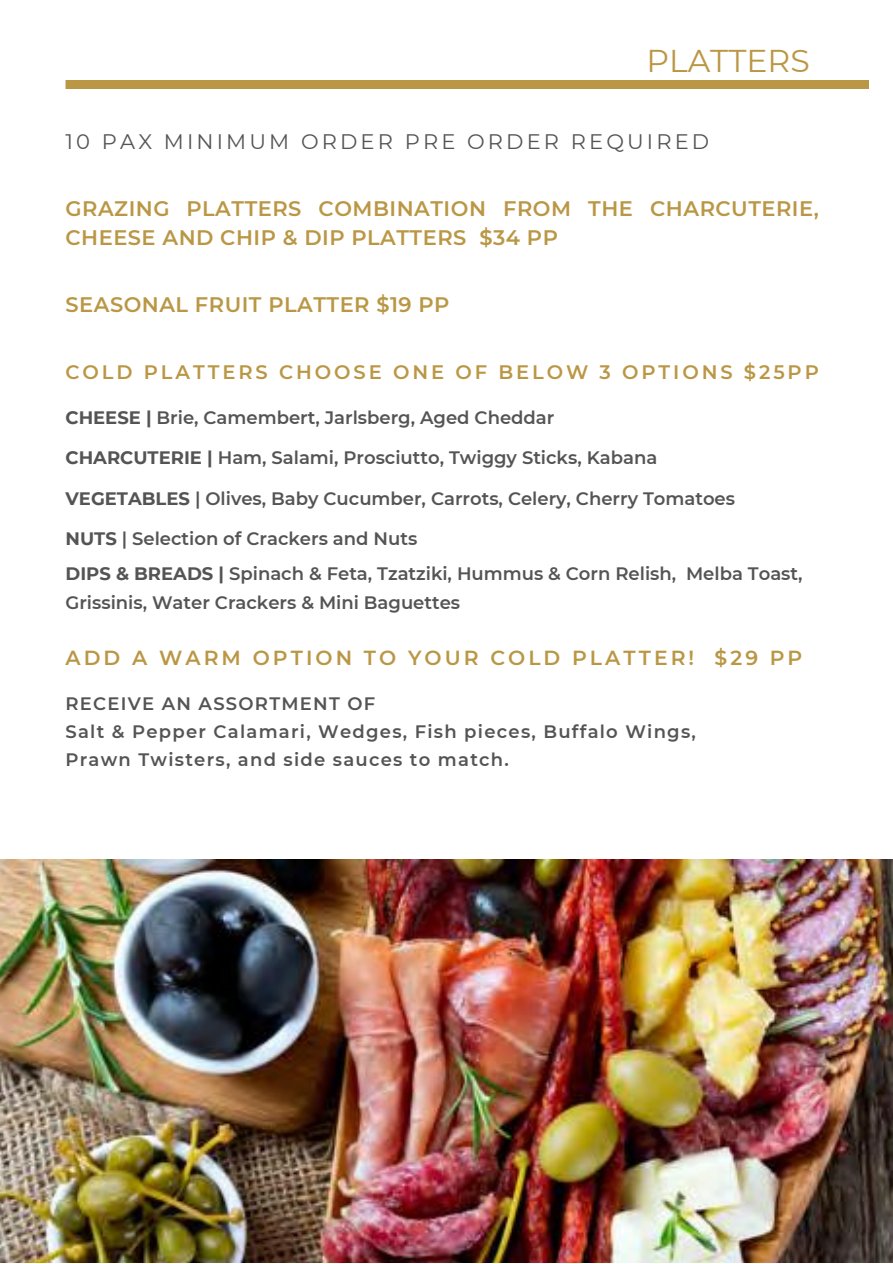
<style>
.page{position:relative;width:893px;height:1264px;background:#fff}
.page>*{position:absolute;margin:0;border:0;box-sizing:border-box;transform-origin:0 0}
.t1{font:31.5px "Montserrat";color:#ba9745}
.t2{font:600 21px/29.2px "Montserrat";letter-spacing:.025em;color:#ba9745}
.t3{font:21px "Montserrat";letter-spacing:.15em;color:#545454}
.t4{font:600 20.25px "Montserrat";letter-spacing:.15em;color:#ba9745}
.t5{font:600 19.5px "Montserrat";letter-spacing:.15em;color:#ba9745}
.t6{font:600 18px/34.8px "Montserrat";color:#545454}
.t7{font:600 18px/28px "Montserrat";letter-spacing:.07em;color:#545454}
.s1{font-weight:700}
</style>
<div class="page">
<img style="left:0;top:859px;width:892px;height:403px">
<div style="left:65px;top:80px;width:804px;height:9px;background:#ba9745"></div>
<h1 class="t1" style="left:646px;top:41px;width:165px">PLATTERS</h1>
<p class="t3" style="left:65px;top:129px;width:645px">10 PAX MINIMUM ORDER PRE ORDER REQUIRED</p>
<p class="t2" style="left:65px;top:193px;width:754px">GRAZING PLATTERS COMBINATION FROM THE CHARCUTERIE,<br>CHEESE AND CHIP &amp; DIP PLATTERS $34 PP</p>
<p class="t2" style="left:65px;top:289px;width:385px">SEASONAL FRUIT PLATTER $19 PP</p>
<p class="t5" style="left:65px;top:359px;width:754px">COLD PLATTERS CHOOSE ONE OF BELOW 3 OPTIONS $25PP</p>
<p class="t6" style="left:65px;top:400px;width:490px"><span class="s1">CHEESE |</span> Brie, Camembert, Jarlsberg, Aged Cheddar</p>
<p class="t6" style="left:65px;top:440px;width:593px"><span class="s1">CHARCUTERIE |</span> Ham, Salami, Prosciutto, Twiggy Sticks, Kabana</p>
<p class="t6" style="left:65px;top:480px;width:671px"><span class="s1">VEGETABLES</span> | Olives, Baby Cucumber, Carrots, Celery, Cherry Tomatoes</p>
<p class="t6" style="left:65px;top:521px;width:738px"><span class="s1">NUTS</span> | Selection of Crackers and Nuts<br><span class="s1">DIPS &amp; BREADS |</span> Spinach &amp; Feta, Tzatziki, Hummus &amp; Corn Relish, Melba Toast,</p>
<p class="t6" style="left:65px;top:585px;width:396px">Grissinis, Water Crackers &amp; Mini Baguettes</p>
<p class="t4" style="left:65px;top:645px;width:738px">ADD A WARM OPTION TO YOUR COLD PLATTER! $29 PP</p>
<p class="t7" style="left:65px;top:689px;width:632px">RECEIVE AN ASSORTMENT OF<br>Salt &amp; Pepper Calamari, Wedges, Fish pieces, Buffalo Wings,<br>Prawn Twisters, and side sauces to match.</p>
</div>
